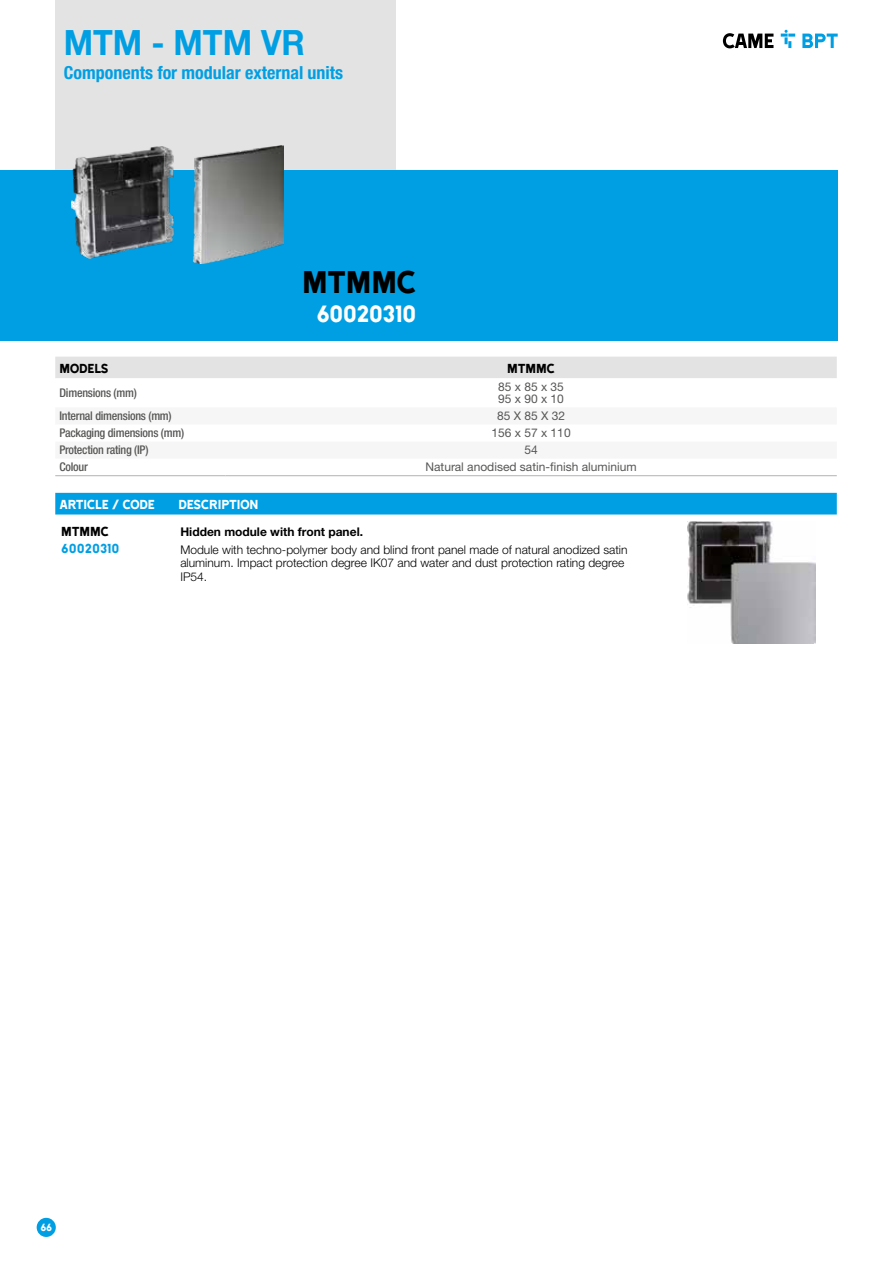
<style>
.page{position:relative;width:893px;height:1263px;background:#fff}
.page>*{position:absolute;margin:0;border:0;box-sizing:border-box;transform-origin:0 0}
.t1{font:36px "Came Type";letter-spacing:-.03em;color:#000}
.t2{font:700 34.95px "Helvetica Neue LTW1 G";color:#009fe3;scale:.93 1}
.t3{font:27px "Came Type";letter-spacing:-.03em;color:#fff}
.t4{font:700 condensed 18px "Helvetica Neue LTW1 G";color:#009fe3}
.t5{font:15px "Came Type";letter-spacing:-.03em;color:#fff}
.t6{font:15px "Came Type";letter-spacing:-.03em;color:#000}
.t7{font:15px "Came Type";color:#009fe3}
.t8{font:300 12px/13.5px "Helvetica Neue LTW1 G";color:#000}
.t9{font:500 condensed 12px "Helvetica Neue LTW1 G";letter-spacing:-.02em;color:#575756}
.t10{font:12px/12px "Helvetica Neue LTW1 G";color:#575756}
.t11{font:700 12px "Helvetica Neue LTW1 G";color:#000}
.t12{font:12px "Came Type";color:#fff}
</style>
<div class="page">
<div style="left:55px;top:0;width:340px;height:213px;background:#e3e3e3"></div>
<svg style="left:723px;top:33px;width:50px;height:15px"></svg>
<svg style="left:781px;top:30px;width:14px;height:18px"></svg>
<svg style="left:802px;top:34px;width:36px;height:14px"></svg>
<div style="left:0;top:170px;width:838px;height:170px;background:#009fe3"></div>
<div style="left:37px;top:1218px;width:19px;height:19px;background:#009fe3;border-radius:50%"></div>
<img style="left:71px;top:146px;width:212px;height:117px">
<div style="left:55px;top:357px;width:782px;height:21px;background:#e3e3e3"></div>
<hr style="left:55px;top:475px;width:170px;height:1px;background:#b3b2b2">
<hr style="left:225px;top:475px;width:612px;height:1px;background:#b3b2b2">
<div style="left:55px;top:493px;width:782px;height:21px;background:#009fe3"></div>
<img style="left:688px;top:522px;width:127px;height:121px">
<h2 class="t2" style="left:64px;top:21px;width:261px">MTM - MTM VR</h2>
<h3 class="t4" style="left:64px;top:62px;width:281px">Components for modular external units</h3>
<h1 class="t1" style="left:302px;top:263px;width:116px">MTMMC</h1>
<h3 class="t3" style="left:316px;top:299px;width:102px">60020310</h3>
<p class="t6" style="left:60px;top:360px;width:51px">MODELS</p>
<p class="t6" style="left:507px;top:360px;width:49px">MTMMC</p>
<p class="t9" style="left:60px;top:386px;width:79px">Dimensions (mm)</p>
<p class="t10" style="left:498px;top:381px;width:67px">85 x 85 x 35<br>95 x 90 x 10</p>
<p class="t9" style="left:60px;top:409px;width:114px">Internal dimensions (mm)</p>
<p class="t10" style="left:497px;top:410px;width:70px">85 X 85 X 32</p>
<p class="t9" style="left:60px;top:426px;width:126px">Packaging dimensions (mm)</p>
<p class="t10" style="left:491px;top:427px;width:81px">156 x 57 x 110</p>
<p class="t9" style="left:60px;top:443px;width:90px">Protection rating (IP)</p>
<p class="t10" style="left:524px;top:444px;width:15px">54</p>
<p class="t9" style="left:60px;top:460px;width:30px">Colour</p>
<p class="t10" style="left:425px;top:461px;width:213px">Natural anodised satin-finish aluminium</p>
<p class="t5" style="left:60px;top:496px;width:97px">ARTICLE / CODE</p>
<p class="t5" style="left:179px;top:496px;width:81px">DESCRIPTION</p>
<p class="t6" style="left:61px;top:524px;width:49px">MTMMC</p>
<p class="t7" style="left:61px;top:540px;width:60px">60020310</p>
<p class="t11" style="left:180px;top:524px;width:184px">Hidden module with front panel.</p>
<p class="t8" style="left:180px;top:542px;width:449px">Module with techno-polymer body and blind front panel made of natural anodized satin aluminum. Impact protection degree IK07 and water and dust protection rating degree<br>IP54.</p>
<p class="t12" style="left:40px;top:1221px;width:13px">66</p>
</div>
